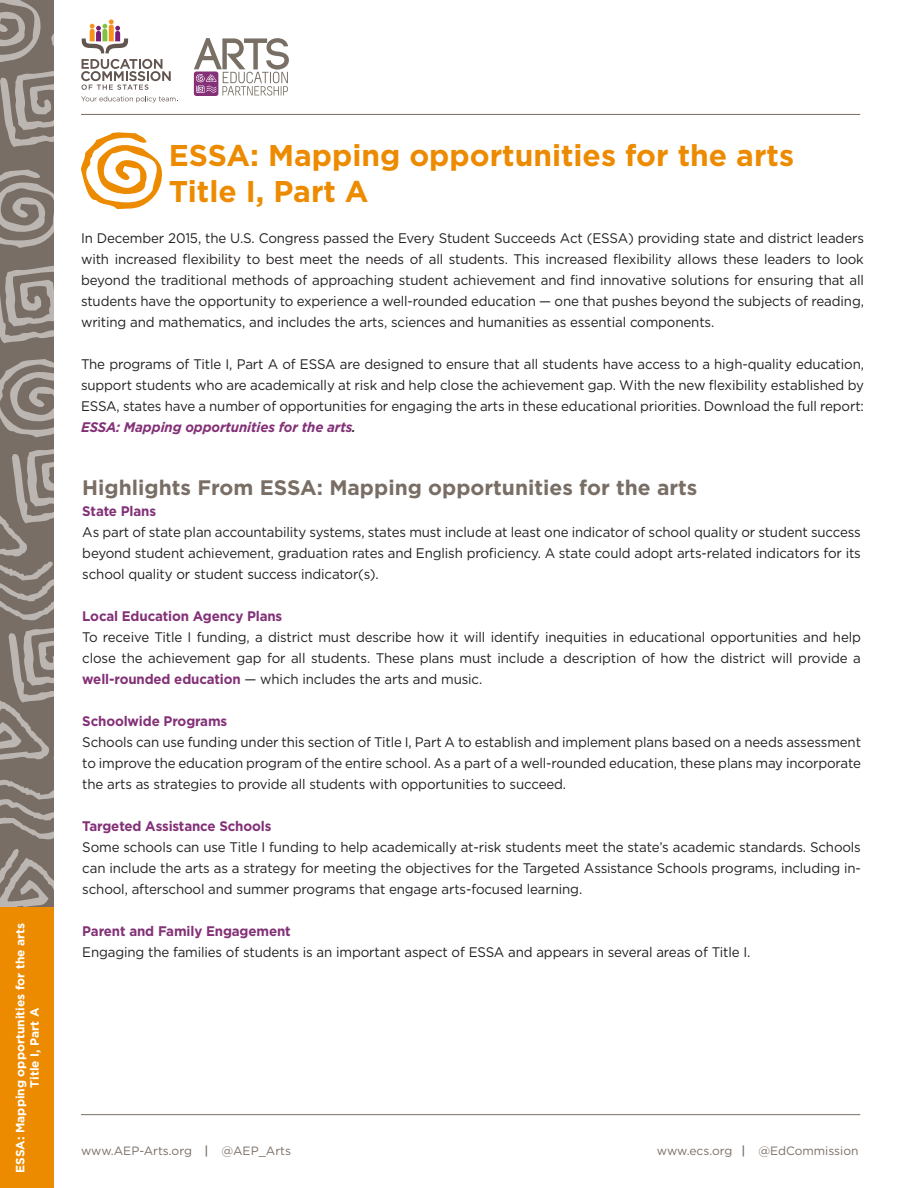
<style>
.page{position:relative;width:918px;height:1188px;background:#fff}
.page>*{position:absolute;margin:0;border:0;box-sizing:border-box;transform-origin:0 0}
.Heading_1{font:700 30px/36px "Gotham";color:#ed8b00}
.Sub_Hed{font:700 21px "Gotham";color:#796e65}
.BODY_9_25_14{font:13.8px/21px "Gotham";letter-spacing:-.01em;color:#231f20;text-align:justify;scale:.96 1}
.BODY_9_25_14-2{font:700 13.8px "Gotham";letter-spacing:-.01em;color:#833177;scale:.96 1}
.Heading_1-2{font:700 12px/14.4px "Gotham";color:#fff;text-align:center}
.t1{font:12px "Gotham";color:#796e65}
.s1{font-weight:700;font-style:italic;color:#833177}
.s2{font-weight:500;font-style:italic}
.s3{font-weight:700;color:#833177}
.s4{font-weight:500}
</style>
<div class="page">
<div style="left:0;top:0;width:54px;height:1188px;background:#796e65"></div>
<svg style="left:0;top:359px;width:54px;height:78px"></svg>
<svg style="left:0;top:170px;width:54px;height:78px"></svg>
<svg style="left:0;top:0;width:41px;height:62px"></svg>
<svg style="left:0;top:849px;width:54px;height:59px"></svg>
<svg style="left:51px;top:33px;width:3px;height:13px"></svg>
<svg style="left:0;top:265px;width:54px;height:78px"></svg>
<svg style="left:0;top:71px;width:54px;height:76px"></svg>
<svg style="left:0;top:449px;width:54px;height:391px"></svg>
<hr style="left:81px;top:1114px;width:779px;height:1px;background:#796e65">
<hr style="left:81px;top:114px;width:779px;height:1px;background:#796e65">
<svg style="left:82px;top:19px;width:46px;height:34px"></svg>
<svg style="left:81px;top:96px;width:97px;height:6px"></svg>
<svg style="left:81px;top:59px;width:90px;height:31px"></svg>
<svg style="left:194px;top:38px;width:95px;height:58px"></svg>
<div style="left:0;top:908px;width:54px;height:280px;background:#ed8b00"></div>
<svg style="left:81px;top:132px;width:81px;height:78px"></svg>
<p class="Heading_1-2" style="left:13px;top:1173px;width:252px;rotate:-90deg">ESSA: Mapping opportunities for the arts<br>Title I, Part A</p>
<p class="Heading_1-2" style="left:20px;top:1173px;width:252px;rotate:-90deg">ESSA: Mapping opportunities for the arts</p>
<p class="Heading_1" style="left:169px;top:138px;width:627px">ESSA: Mapping opportunities for the arts<br>Title I, Part A</p>
<p class="BODY_9_25_14" style="left:81px;top:227px;width:817px">In December 2015, the U.S. Congress passed the Every Student Succeeds Act (ESSA) providing state and district leaders with increased flexibility to best meet the needs of all students. This increased flexibility allows these leaders to look beyond the traditional methods of approaching student achievement and find innovative solutions for ensuring that all students have the opportunity to experience a well-rounded education — one that pushes beyond the subjects of reading, writing and mathematics, and includes the arts, sciences and humanities as essential components.</p>
<p class="BODY_9_25_14" style="left:81px;top:353px;width:817px">The programs of Title I, Part A of ESSA are designed to ensure that all students have access to a high-quality education, support students who are academically at risk and help close the achievement gap. With the new flexibility established by ESSA, states have a number of opportunities for engaging the arts in these educational priorities. Download the full report:<br><span class="s1">ESSA: Mapping opportunities for the arts</span><span class="s2">.</span></p>
<p class="Sub_Hed" style="left:82px;top:474px;width:617px">Highlights From ESSA: Mapping opportunities for the arts</p>
<p class="BODY_9_25_14-2" style="left:82px;top:502px;width:78px">State Plans</p>
<p class="BODY_9_25_14" style="left:82px;top:521px;width:813px">As part of state plan accountability systems, states must include at least one indicator of school quality or student success beyond student achievement, graduation rates and English proficiency. A state could adopt arts-related indicators for its school quality or student success indicator(s).</p>
<p class="BODY_9_25_14-2" style="left:82px;top:607px;width:210px">Local Education Agency Plans</p>
<p class="BODY_9_25_14" style="left:82px;top:626px;width:813px">To receive Title I funding, a district must describe how it will identify inequities in educational opportunities and help close the achievement gap for all students. These plans must include a description of how the district will provide a <span class="s3">well-rounded education</span> — which includes the arts and music.</p>
<p class="BODY_9_25_14-2" style="left:82px;top:712px;width:152px">Schoolwide Programs</p>
<p class="BODY_9_25_14" style="left:82px;top:731px;width:813px">Schools can use funding under this section of Title I, Part A to establish and implement plans based on a needs assessment to improve the education program of the entire school. As a part of a well-rounded education, these plans may incorporate the arts as strategies to provide all students with opportunities to succeed.</p>
<p class="BODY_9_25_14-2" style="left:82px;top:817px;width:199px">Targeted Assistance Schools</p>
<p class="BODY_9_25_14" style="left:82px;top:836px;width:813px">Some schools can use Title I funding to help academically at-risk students meet the state’s academic standards. Schools can include the arts as a strategy for meeting the objectives for the Targeted Assistance Schools programs, including in&shy;school, afterschool and summer programs that engage arts-focused learning.</p>
<p class="BODY_9_25_14-2" style="left:82px;top:922px;width:219px">Parent and Family Engagement</p>
<p class="BODY_9_25_14" style="left:82px;top:941px;width:697px">Engaging the families of students is an important aspect of ESSA and appears in several areas of Title I.</p>
<p class="t1" style="left:81px;top:1144px;width:212px">www.AEP-Arts.org <span class="s4">|</span> @AEP_Arts</p>
<p class="t1" style="left:657px;top:1144px;width:203px">www.ecs.org <span class="s4">|</span> @EdCommission</p>
</div>
